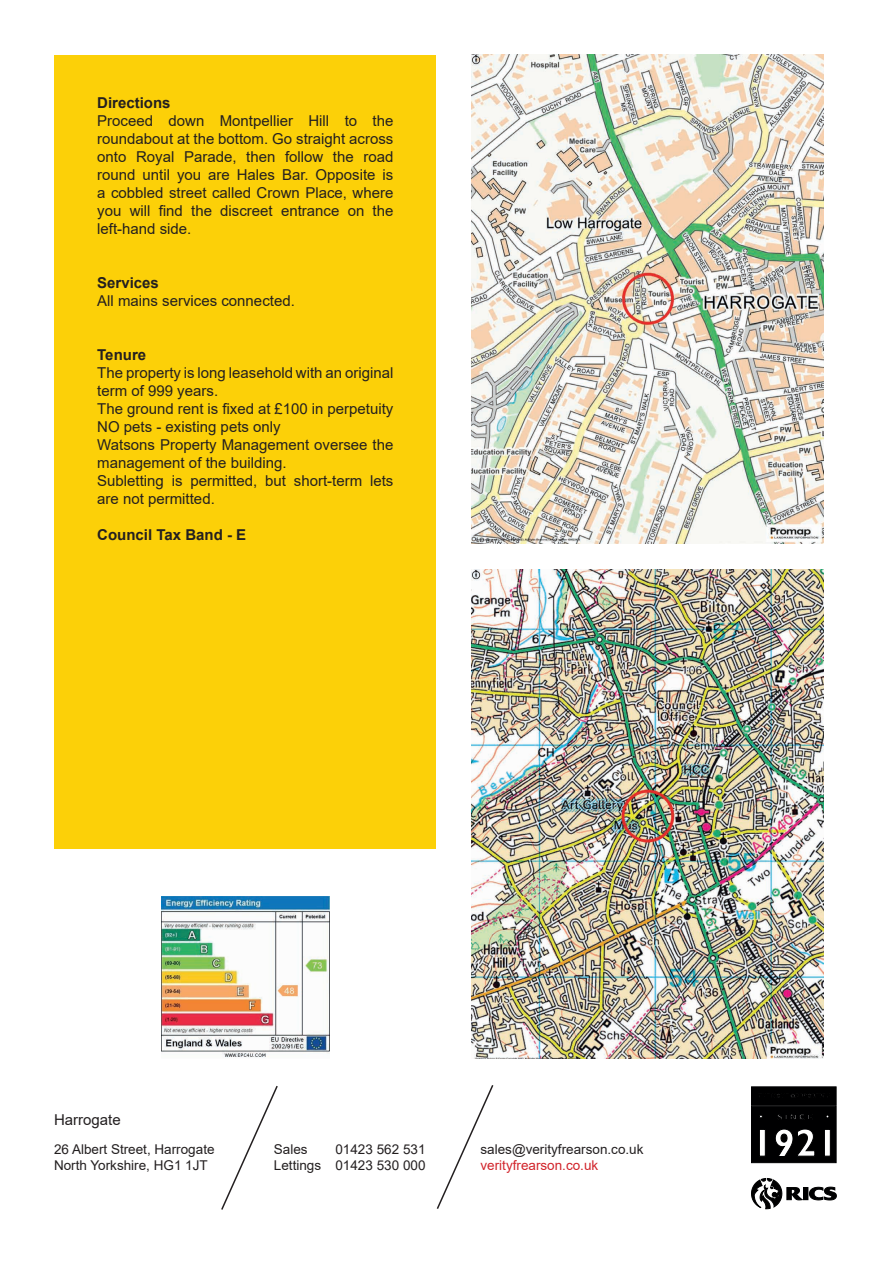
<style>
.page{position:relative;width:893px;height:1263px;background:#fff}
.page>*{position:absolute;margin:0;border:0;box-sizing:border-box;transform-origin:0 0}
.t1{font:15px/18px "Arial";color:#231f20;text-align:justify}
.t2{font:700 15px "Arial";color:#231f20}
.t3{font:13.5px/16.2px "Arial";color:#231f20}
.t4{font:13.5px "Arial";color:#d1232a}
</style>
<div class="page">
<div style="left:55px;top:55px;width:381px;height:793px;background:#fcd008"></div>
<img style="left:472px;top:54px;width:352px;height:489px">
<img style="left:472px;top:570px;width:352px;height:489px">
<img style="left:162px;top:896px;width:167px;height:162px">
<svg style="left:221px;top:1085px;width:57px;height:125px"></svg>
<svg style="left:436px;top:1085px;width:58px;height:124px"></svg>
<svg style="left:751px;top:1086px;width:86px;height:77px;background:#1d1d1e"></svg>
<svg style="left:809px;top:1186px;width:28px;height:15px"></svg>
<div style="left:803px;top:1187px;width:5px;height:13px;background:#000001"></div>
<svg style="left:751px;top:1178px;width:52px;height:31px"></svg>
<p class="t2" style="left:97px;top:92px;width:75px">Directions</p>
<p class="t1" style="left:97px;top:112px;width:298px">Proceed down Montpellier Hill to the roundabout at the bottom. Go straight across onto Royal Parade, then follow the road round until you are Hales Bar. Opposite is a cobbled street called Crown Place, where you will find the discreet entrance on the left-hand side.</p>
<p class="t2" style="left:97px;top:272px;width:63px">Services</p>
<p class="t1" style="left:97px;top:292px;width:199px">All mains services connected.</p>
<p class="t2" style="left:97px;top:344px;width:50px">Tenure</p>
<p class="t1" style="left:97px;top:364px;width:298px;text-align:left">The property is long leasehold with an original term of 999 years.<br>The ground rent is fixed at £100 in perpetuity NO pets - existing pets only<br>Watsons Property Management oversee the management of the building.<br>Subletting is permitted, but short-term lets are not permitted.</p>
<p class="t2" style="left:97px;top:524px;width:150px">Council Tax Band - E</p>
<p class="t1" style="left:54px;top:1111px;width:68px">Harrogate</p>
<p class="t3" style="left:54px;top:1141px;width:162px">26 Albert Street, Harrogate<br>North Yorkshire, HG1 1JT</p>
<p class="t3" style="left:274px;top:1141px;width:35px">Sales</p>
<p class="t3" style="left:274px;top:1141px;width:153px;text-align:right">01423 562 531<br>Lettings 01423 530 000</p>
<p class="t3" style="left:480px;top:1141px;width:164px">sales@verityfrearson.co.uk</p>
<p class="t4" style="left:480px;top:1156px;width:119px">verityfrearson.co.uk</p>
</div>
